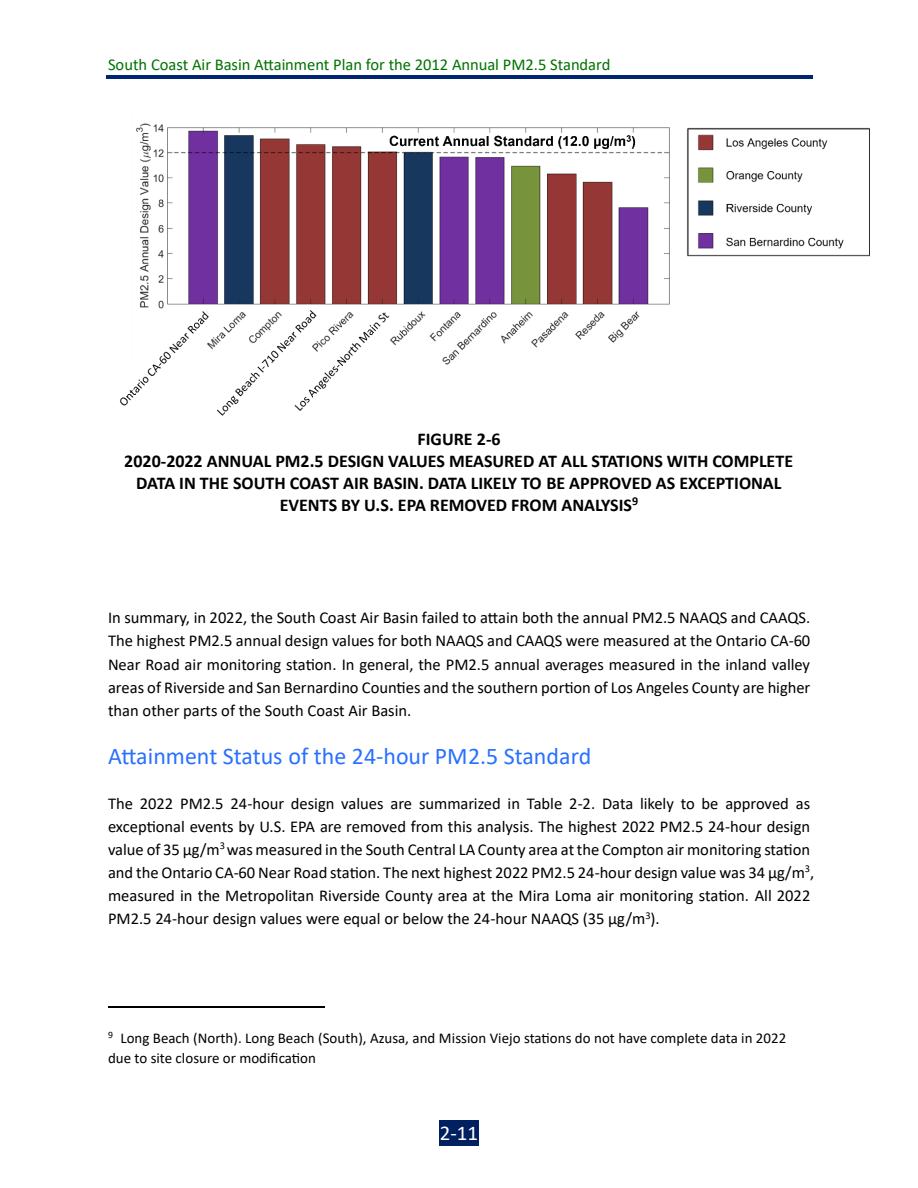
<style>
.page{position:relative;width:918px;height:1188px;background:#fff}
.page>*{position:absolute;margin:0;border:0;box-sizing:border-box;transform-origin:0 0}
.t1{font:24px "Calibri";color:#2870ff}
.t2{font:21px "Calibri";color:#fff}
.t3{font:700 18px/21.9px "Calibri";color:#000;text-align:center}
.t4{font:16.5px/23.1px "Calibri";color:#000;text-align:justify}
.t5{font:16.5px "Calibri";letter-spacing:-.005em;color:#007200}
.t6{font:15px/19.6px "Calibri";color:#000}
</style>
<div class="page">
<hr style="left:106px;top:75px;width:706px;height:4px;background:#002672">
<div style="left:457px;top:1120px;width:21px;height:26px;background:#002060"></div>
<div style="left:440px;top:1120px;width:17px;height:26px;background:#002060"></div>
<hr style="left:108px;top:1006px;width:216px;height:1px;background:#000">
<img style="left:120px;top:123px;width:749px;height:293px">
<p class="t5" style="left:108px;top:58px;width:504px">South Coast Air Basin Attainment Plan for the 2012 Annual PM2.5 Standard</p>
<p class="t3" style="left:417px;top:430px;width:85px">FIGURE 2-6</p>
<p class="t3" style="left:124px;top:452px;width:670px">2020-2022 ANNUAL PM2.5 DESIGN VALUES MEASURED AT ALL STATIONS WITH COMPLETE<br>DATA IN THE SOUTH COAST AIR BASIN. DATA LIKELY TO BE APPROVED AS EXCEPTIONAL<br>EVENTS BY U.S. EPA REMOVED FROM ANALYSIS<sup>9</sup></p>
<p class="t4" style="left:108px;top:607px;width:704px">In summary, in 2022, the South Coast Air Basin failed to attain both the annual PM2.5 NAAQS and CAAQS.<br>The highest PM2.5 annual design values for both NAAQS and CAAQS were measured at the Ontario CA-60<br>Near Road air monitoring station. In general, the PM2.5 annual averages measured in the inland valley areas of Riverside and San Bernardino Counties and the southern portion of Los Angeles County are higher than other parts of the South Coast Air Basin.</p>
<p class="t1" style="left:108px;top:746px;width:485px">Attainment Status of the 24-hour PM2.5 Standard</p>
<p class="t4" style="left:108px;top:793px;width:708px;text-align:left">The 2022 PM2.5 24-hour design values are summarized in Table 2-2. Data likely to be approved as exceptional events by U.S. EPA are removed from this analysis. The highest 2022 PM2.5 24-hour design value of 35 µg/m<sup>3</sup> was measured in the South Central LA County area at the Compton air monitoring station and the Ontario CA-60 Near Road station. The next highest 2022 PM2.5 24-hour design value was 34 µg/m<sup>3</sup>, measured in the Metropolitan Riverside County area at the Mira Loma air monitoring station. All 2022<br>PM2.5 24-hour design values were equal or below the 24-hour NAAQS (35 µg/m<sup>3</sup>).</p>
<p class="t6" style="left:108px;top:1029px;width:680px"><sup>9</sup> Long Beach (North). Long Beach (South), Azusa, and Mission Viejo stations do not have complete data in 2022 due to site closure or modification</p>
<p class="t2" style="left:440px;top:1125px;width:40px">2-11</p>
</div>
